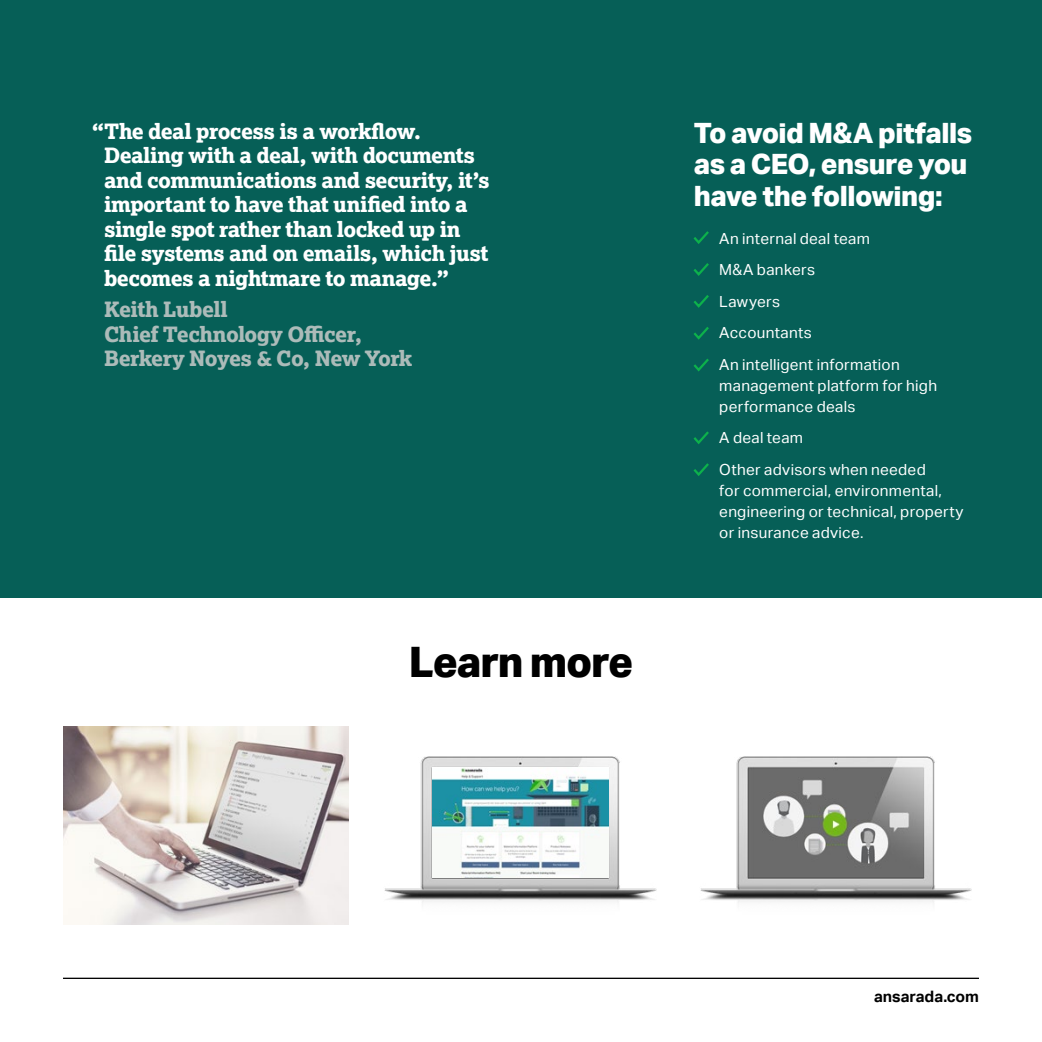
<style>
.page{position:relative;width:1042px;height:1042px;background:#fff}
.page>*{position:absolute;margin:0;border:0;box-sizing:border-box;transform-origin:0 0}
.t1{font:800 42px "Aktiv Grotesk";letter-spacing:-.03em;color:#000}
.t2{font:800 28px/31.5px "Aktiv Grotesk";letter-spacing:-.02em;color:#fff}
.t3{font:800 21px/24.5px "Lexia";letter-spacing:-.025em;color:#fff}
.t4{font:800 21px/24.5px "Lexia";letter-spacing:-.03em;color:#acbbb9}
.t5{font:700 15.75px "Aktiv Grotesk";color:#000}
.t6{font:15.4px/31.5px "Aktiv Grotesk";letter-spacing:.02em;color:#fff}
</style>
<div class="page">
<hr style="left:63px;top:977px;width:916px;height:2px;background:#000">
<img style="left:384px;top:756px;width:273px;height:147px">
<img style="left:432px;top:767px;width:176px;height:111px">
<img style="left:63px;top:726px;width:285px;height:199px">
<img style="left:700px;top:756px;width:272px;height:147px">
<div style="left:0;top:0;width:1042px;height:598px;background:#065f57"></div>
<svg style="left:693px;top:231px;width:16px;height:13px"></svg>
<svg style="left:693px;top:263px;width:16px;height:13px"></svg>
<svg style="left:693px;top:295px;width:16px;height:13px"></svg>
<svg style="left:693px;top:431px;width:16px;height:13px"></svg>
<svg style="left:694px;top:327px;width:15px;height:13px"></svg>
<svg style="left:693px;top:463px;width:16px;height:13px"></svg>
<svg style="left:693px;top:358px;width:16px;height:14px"></svg>
<p class="t3" style="left:104px;top:119px;width:387px;text-indent:-12px">“The deal process is a workflow.<br>Dealing with a deal, with documents and communications and security, it’s important to have that unified into a single spot rather than locked up in file systems and on emails, which just becomes a nightmare to manage.”</p>
<h3 class="t4" style="left:104px;top:297px;width:310px">Keith Lubell<br>Chief Technology Officer,<br>Berkery Noyes &amp; Co, New York</h3>
<h1 class="t1" style="left:409px;top:635px;width:226px">Learn more</h1>
<h2 class="t2" style="left:694px;top:117px;width:280px">To avoid M&amp;A pitfalls as a CEO, ensure you have the following:</h2>
<p class="t6" style="left:719px;top:223px;width:182px">An internal deal team<br>M&amp;A bankers<br>Lawyers<br>Accountants<br>An intelligent information</p>
<p class="t6" style="left:719px;top:375px;width:219px;line-height:21px">management platform for high performance deals</p>
<p class="t6" style="left:719px;top:422px;width:208px">A deal team<br>Other advisors when needed</p>
<p class="t6" style="left:719px;top:480px;width:246px;line-height:21px">for commercial, environmental, engineering or technical, property or insurance advice.</p>
<p class="t5" style="left:874px;top:987px;width:106px">ansarada.com</p>
</div>
